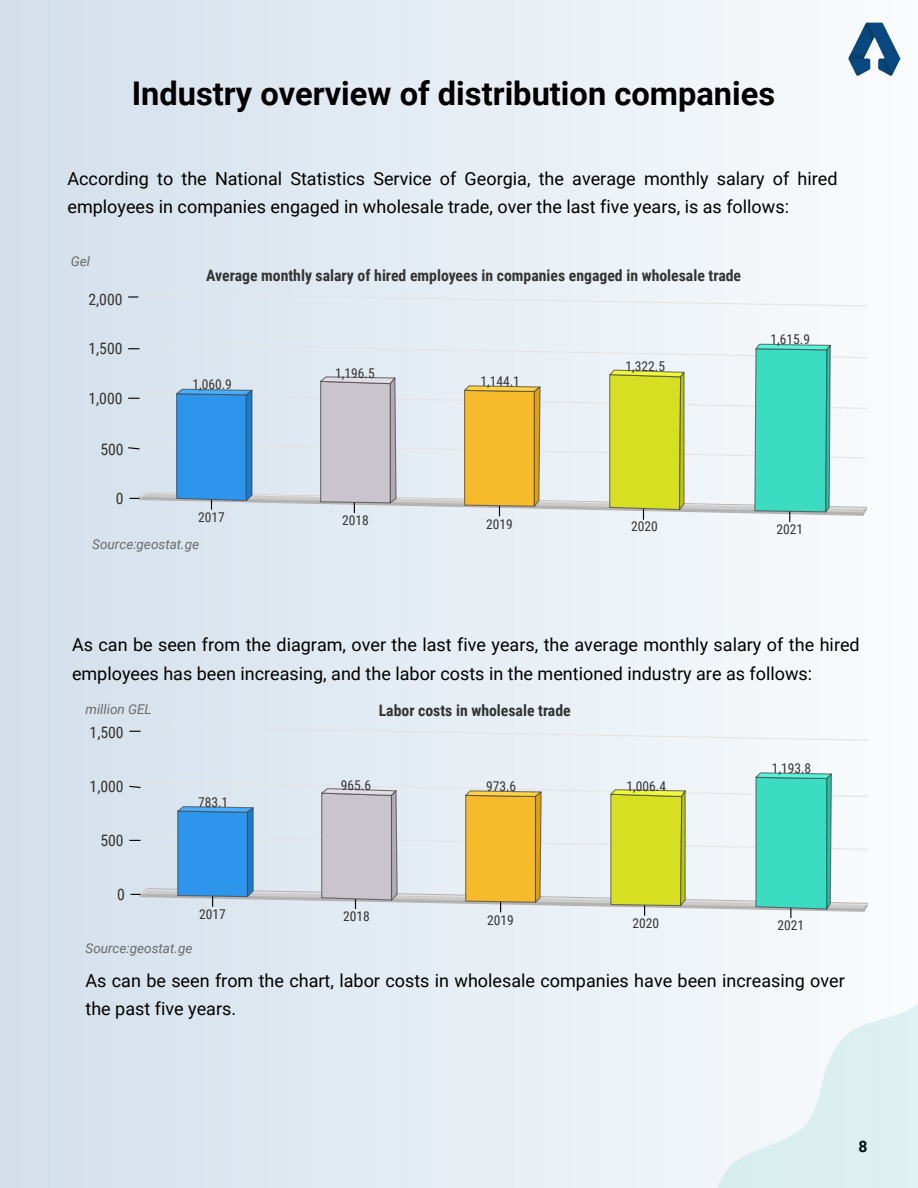
<style>
.page{position:relative;width:918px;height:1188px;background:#fff}
.page>*{position:absolute;margin:0;border:0;box-sizing:border-box;transform-origin:0 0}
.t1{font:700 32.7px "Roboto";color:#000}
.t2{font:18px/28.2px "Roboto";color:#000}
.t3{font:700 15.75px "Roboto Condensed";color:#333}
.t4{font:15.75px "Roboto Condensed";color:#333}
.t5{font:700 15.75px "Roboto";color:#000}
.t6{font:13.5px "Roboto Condensed";color:#333}
.t7{font:italic 13.5px "Roboto";color:#6a6a6a}
</style>
<div class="page">
<div style="left:0;top:0;width:918px;height:1188px;background:#9ec9e2;opacity:.05"></div>
<svg style="left:128px;top:292px;width:741px;height:15px"></svg>
<svg style="left:127px;top:342px;width:742px;height:180px;background:#c5daca"></svg>
<svg style="left:129px;top:726px;width:741px;height:15px"></svg>
<svg style="left:128px;top:771px;width:742px;height:147px;background:#c5d9c7"></svg>
<img style="left:847px;top:11px;width:57px;height:99px">
<img style="left:712px;top:1003px;width:206px;height:185px">
<h1 class="t1" style="left:132px;top:70px;width:645px">Industry overview of distribution companies</h1>
<p class="t2" style="left:68px;top:163px;width:772px">According to the National Statistics Service of Georgia, the average monthly salary of hired employees in companies engaged in wholesale trade, over the last five years, is as follows:</p>
<p class="t7" style="left:71px;top:251px;width:21px">Gel</p>
<p class="t4" style="left:88px;top:288px;width:36px">2,000</p>
<p class="t4" style="left:88px;top:338px;width:36px">1,500</p>
<p class="t4" style="left:88px;top:387px;width:36px">1,000</p>
<p class="t4" style="left:100px;top:438px;width:25px">500</p>
<p class="t4" style="left:116px;top:487px;width:9px">0</p>
<p class="t3" style="left:206px;top:265px;width:536px">Average monthly salary of hired employees in companies engaged in wholesale trade</p>
<p class="t6" style="left:192px;top:375px;width:41px">1,060.9</p>
<p class="t6" style="left:335px;top:364px;width:41px">1,196.5</p>
<p class="t6" style="left:480px;top:372px;width:41px">1,144.1</p>
<p class="t6" style="left:625px;top:357px;width:41px">1,322.5</p>
<p class="t6" style="left:771px;top:330px;width:41px">1,615.9</p>
<p class="t6" style="left:198px;top:508px;width:28px">2017</p>
<p class="t6" style="left:342px;top:511px;width:28px">2018</p>
<p class="t6" style="left:486px;top:514px;width:28px">2019</p>
<p class="t6" style="left:631px;top:517px;width:28px">2020</p>
<p class="t6" style="left:776px;top:520px;width:28px">2021</p>
<p class="t7" style="left:92px;top:535px;width:108px">Source:geostat.ge</p>
<p class="t2" style="left:72px;top:630px;width:789px">As can be seen from the diagram, over the last five years, the average monthly salary of the hired employees has been increasing, and the labor costs in the mentioned industry are as follows:</p>
<p class="t7" style="left:86px;top:700px;width:68px">million GEL</p>
<p class="t4" style="left:90px;top:721px;width:36px">1,500</p>
<p class="t4" style="left:90px;top:775px;width:36px">1,000</p>
<p class="t4" style="left:100px;top:829px;width:25px">500</p>
<p class="t4" style="left:117px;top:883px;width:9px">0</p>
<p class="t6" style="left:198px;top:792px;width:32px">783.1</p>
<p class="t3" style="left:379px;top:699px;width:194px">Labor costs in wholesale trade</p>
<p class="t6" style="left:341px;top:775px;width:32px">965.6</p>
<p class="t6" style="left:486px;top:777px;width:32px">973.6</p>
<p class="t6" style="left:627px;top:777px;width:41px">1,006.4</p>
<p class="t6" style="left:772px;top:759px;width:41px">1,193.8</p>
<p class="t6" style="left:199px;top:905px;width:28px">2017</p>
<p class="t6" style="left:343px;top:907px;width:28px">2018</p>
<p class="t6" style="left:487px;top:910px;width:28px">2019</p>
<p class="t6" style="left:632px;top:914px;width:28px">2020</p>
<p class="t6" style="left:778px;top:916px;width:28px">2021</p>
<p class="t7" style="left:86px;top:939px;width:108px">Source:geostat.ge</p>
<p class="t2" style="left:86px;top:965px;width:761px">As can be seen from the chart, labor costs in wholesale companies have been increasing over the past five years.</p>
<p class="t5" style="left:858px;top:1135px;width:11px">8</p>
</div>
